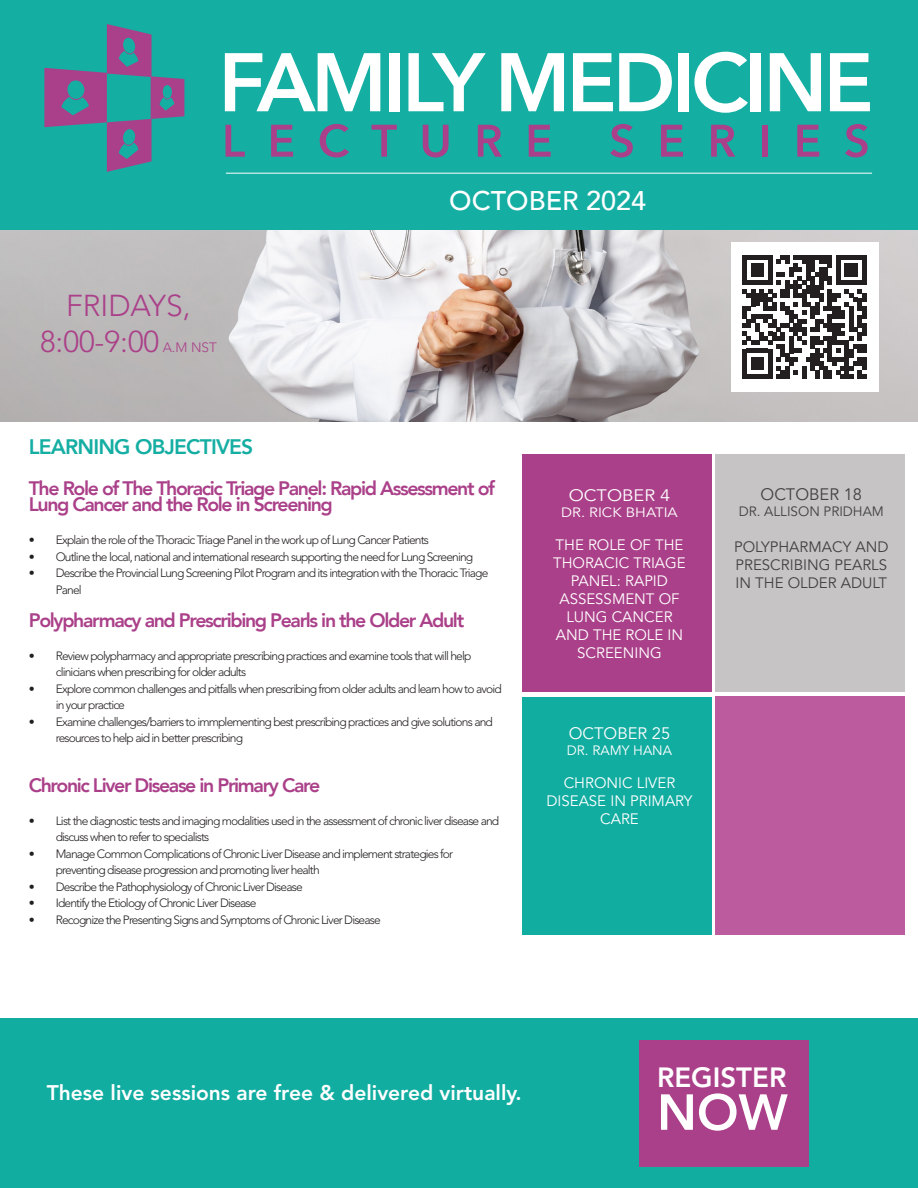
<style>
.page{position:relative;width:918px;height:1188px;background:#15aea3}
.page>*{position:absolute;margin:0;border:0;box-sizing:border-box;transform-origin:0 0}
.t1{font:800 50.1px "Avenir LT Std";color:#fff}
.t2{font:300 30px "Avenir LT Std";color:#aa4089}
.t3{font:800 27.6px "Avenir LT Std";color:#fff}
.t4{font:500 27px "Avenir LT";color:#fff}
.t5{font:800 21px "Avenir LT Std";color:#fff}
.t6{font:800 21px "Avenir LT";letter-spacing:-.04em;color:#15aea3}
.t7{font:800 19.5px/16.5px "Avenir LT";letter-spacing:-.07em;color:#aa4089}
.t8{font:16.5px "Avenir LT Std";color:#fff}
.t9{font:16.5px "Avenir LT Std";color:#424242}
.t10{font:16.5px "Avenir LT Std";color:#fff;scale:1.1 1}
.t11{font:15px/18px "Avenir LT Std";color:#fff;text-align:center}
.t12{font:15px/18px "Avenir LT Std";color:#424242;text-align:justify}
.t13{font:13.5px "Avenir LT Std";color:#424242}
.t14{font:13.5px "Avenir LT Std";color:#fff;scale:1.1 1}
.t15{font:13.5px "Avenir LT Std";color:#fff}
.t16{font:300 13.5px "Avenir LT Std";color:#aa4089}
.t17{font:300 12px/16.5px "Avenir LT Std";letter-spacing:-.07em;color:#231f20}
</style>
<div class="page">
<div style="left:0;top:416px;width:918px;height:772px;background:#fff"></div>
<div style="left:0;top:1019px;width:918px;height:169px;background:#11ada1"></div>
<img style="left:0;top:230px;width:918px;height:191px">
<svg style="left:226px;top:125px;width:19px;height:32px"></svg>
<svg style="left:271px;top:125px;width:22px;height:32px"></svg>
<svg style="left:320px;top:124px;width:29px;height:33px"></svg>
<svg style="left:372px;top:125px;width:25px;height:32px"></svg>
<svg style="left:423px;top:125px;width:26px;height:33px"></svg>
<svg style="left:478px;top:125px;width:24px;height:32px"></svg>
<svg style="left:529px;top:125px;width:22px;height:32px"></svg>
<svg style="left:610px;top:124px;width:23px;height:34px"></svg>
<svg style="left:661px;top:125px;width:22px;height:32px"></svg>
<svg style="left:711px;top:125px;width:24px;height:32px"></svg>
<div style="left:762px;top:125px;width:6px;height:32px;background:#aa4089"></div>
<svg style="left:797px;top:125px;width:22px;height:32px"></svg>
<svg style="left:845px;top:124px;width:23px;height:34px"></svg>
<svg style="left:225px;top:53px;width:155px;height:58px"></svg>
<div style="left:389px;top:53px;width:11px;height:58px;background:#fff"></div>
<svg style="left:408px;top:53px;width:78px;height:58px"></svg>
<svg style="left:501px;top:53px;width:63px;height:58px"></svg>
<svg style="left:573px;top:53px;width:40px;height:58px"></svg>
<svg style="left:619px;top:53px;width:53px;height:58px"></svg>
<div style="left:678px;top:53px;width:10px;height:58px;background:#fff"></div>
<svg style="left:694px;top:52px;width:54px;height:61px"></svg>
<div style="left:751px;top:53px;width:10px;height:58px;background:#fff"></div>
<svg style="left:770px;top:53px;width:51px;height:58px"></svg>
<svg style="left:830px;top:53px;width:40px;height:58px"></svg>
<svg style="left:44px;top:24px;width:140px;height:148px"></svg>
<hr style="left:226px;top:173px;width:646px;height:1px;background:#fff">
<div style="left:523px;top:454px;width:189px;height:238px;background:#aa4089"></div>
<div style="left:523px;top:698px;width:189px;height:237px;background:#11ada1"></div>
<div style="left:715px;top:454px;width:189px;height:238px;background:#c6c4c5"></div>
<div style="left:715px;top:697px;width:189px;height:238px;background:#bd5b9f"></div>
<div style="left:731px;top:243px;width:147px;height:149px;background:#fff"></div>
<div style="left:639px;top:1041px;width:170px;height:126px;background:#aa4089"></div>
<svg style="left:742px;top:255px;width:124px;height:124px"></svg>
<p class="t2" style="left:66px;top:288px;width:126px">FRIDAYS,</p>
<p class="t2" style="left:40px;top:324px;width:121px">8:00-9:00</p>
<p class="t16" style="left:163px;top:339px;width:56px">A.M NST</p>
<p class="t4" style="left:449px;top:185px;width:198px">OCTOBER 2024</p>
<p class="t6" style="left:29px;top:435px;width:226px">LEARNING OBJECTIVES</p>
<p class="t7" style="left:29px;top:480px;width:468px">The Role of The Thoracic Triage Panel: Rapid Assessment of<br>Lung Cancer and the Role in Screening</p>
<p class="t17" style="left:29px;top:532px;width:402px">• Explain the role of the Thoracic Triage Panel in the work up of Lung Cancer Patients</p>
<p class="t17" style="left:29px;top:549px;width:446px">• Outline the local, national and international research supporting the need for Lung Screening</p>
<p class="t17" style="left:56px;top:565px;width:434px;text-indent:-27px">• Describe the Provincial Lung Screening Pilot Program and its integration with the Thoracic Triage<br>Panel</p>
<p class="t7" style="left:29px;top:612px;width:437px">Polypharmacy and Prescribing Pearls in the Older Adult</p>
<p class="t17" style="left:56px;top:648px;width:417px;text-indent:-27px">• Review polypharmacy and appropriate prescribing practices and examine tools that will help clinicians when prescribing for older adults</p>
<p class="t17" style="left:56px;top:681px;width:448px;text-indent:-27px">• Explore common challenges and pitfalls when prescribing from older adults and learn how to avoid in your practice</p>
<p class="t17" style="left:56px;top:714px;width:439px;text-indent:-27px">• Examine challenges/barriers to immplementing best prescribing practices and give solutions and resources to help aid in better prescribing</p>
<p class="t7" style="left:29px;top:777px;width:293px">Chronic Liver Disease in Primary Care</p>
<p class="t17" style="left:56px;top:813px;width:445px;text-indent:-27px">• List the diagnostic tests and imaging modalities used in the assessment of chronic liver disease and discuss when to refer to specialists</p>
<p class="t17" style="left:56px;top:846px;width:399px;text-indent:-27px">• Manage Common Complications of Chronic Liver Disease and implement strategies for preventing disease progression and promoting liver health</p>
<p class="t17" style="left:29px;top:879px;width:275px">• Describe the Pathophysiology of Chronic Liver Disease</p>
<p class="t17" style="left:29px;top:895px;width:229px">• Identify the Etiology of Chronic Liver Disease</p>
<p class="t17" style="left:29px;top:912px;width:354px">• Recognize the Presenting Signs and Symptoms of Chronic Liver Disease</p>
<p class="t10" style="left:569px;top:486px;width:94px">OCTOBER 4</p>
<p class="t14" style="left:561px;top:505px;width:108px">DR. RICK BHATIA</p>
<p class="t11" style="left:553px;top:536px;width:134px">THE ROLE OF THE<br>THORACIC TRIAGE<br>PANEL: RAPID<br>ASSESSMENT OF<br>LUNG CANCER<br>AND THE ROLE IN<br>SCREENING</p>
<p class="t8" style="left:569px;top:724px;width:103px">OCTOBER 25</p>
<p class="t15" style="left:567px;top:743px;width:107px">DR. RAMY HANA</p>
<p class="t11" style="left:546px;top:774px;width:148px">CHRONIC LIVER<br>DISEASE IN PRIMARY<br>CARE</p>
<p class="t9" style="left:761px;top:484px;width:103px">OCTOBER 18</p>
<p class="t13" style="left:739px;top:503px;width:147px">DR. ALLISON PRIDHAM</p>
<p class="t12" style="left:734px;top:538px;width:156px">POLYPHARMACY AND PRESCRIBING PEARLS IN THE OLDER ADULT</p>
<p class="t5" style="left:47px;top:1081px;width:476px">These live sessions are free &amp; delivered virtually.</p>
<p class="t3" style="left:657px;top:1061px;width:131px">REGISTER</p>
<p class="t1" style="left:657px;top:1083px;width:132px">NOW</p>
</div>
